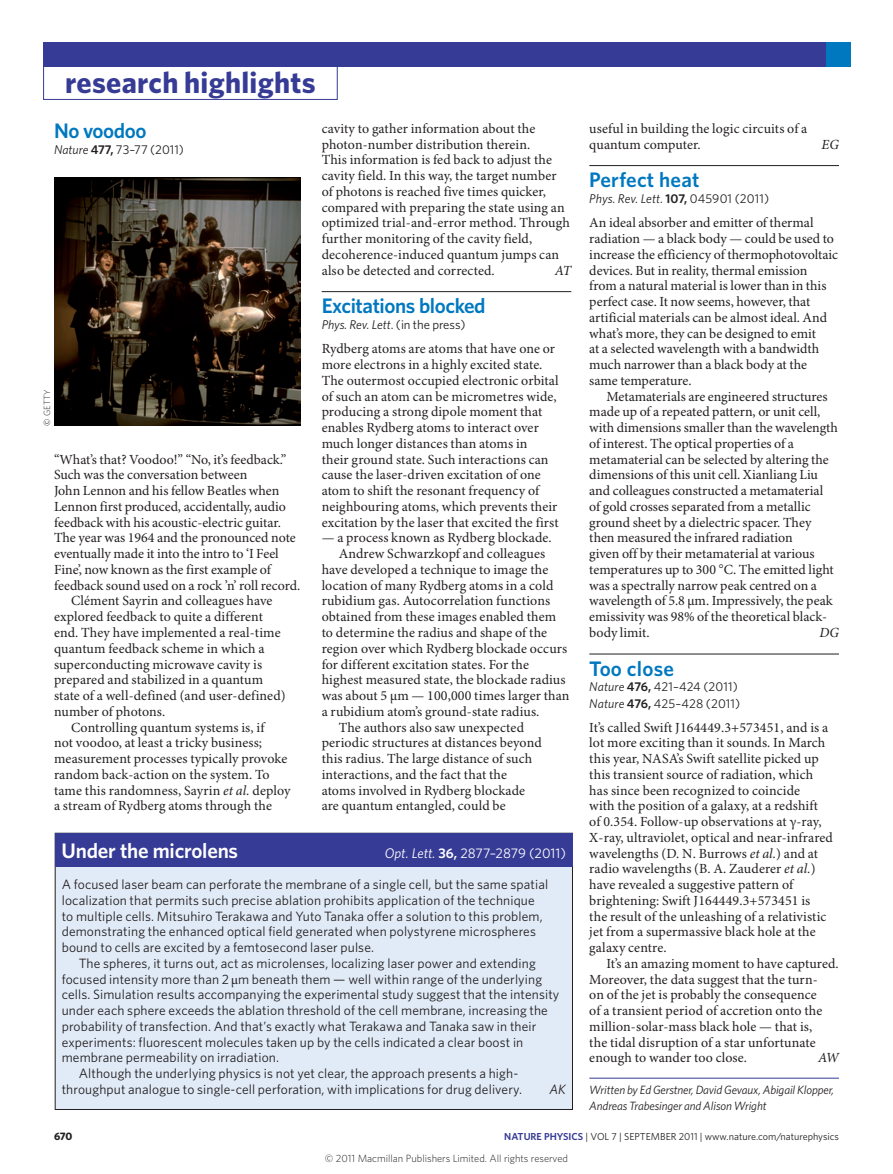
<style>
.page{position:relative;width:893px;height:1174px;background:#fff}
.page>*{position:absolute;margin:0;border:0;box-sizing:border-box;transform-origin:0 0}
.t1{font:700 30px "Whitney";letter-spacing:.01em;color:#363b95}
.Title_w_rule{font:600 21px "Whitney";letter-spacing:.01em;color:#0078c0}
.Title_w_rule-2{font:600 21px "Whitney";letter-spacing:-.02em;color:#0078c0}
.RH_box_title{font:600 21px "Whitney";letter-spacing:-.01em;color:#fff}
.Title{font:600 21px "Whitney";letter-spacing:-.02em;color:#0078c0}
.Body_text{font:13.95px/15.8px "Minion Pro";letter-spacing:.005em;color:#231f20}
.Body_first{font:13.95px/15.8px "Minion Pro";letter-spacing:.005em;color:#231f20}
.RH_box_title-2{font:13.95px "Whitney";color:#fff}
.Body_text-2{font:italic 13.95px "Minion Pro";letter-spacing:-.035em;color:#231f20}
.Box_body_text{font:13.5px/15.8px "Whitney";letter-spacing:.01em;color:#231f20}
.Box_body_first{font:13.5px/15.8px "Whitney";letter-spacing:.01em;color:#231f20}
.Box_body_text-2{font:italic 13.5px "Whitney";color:#231f20}
.Journal_DOI_ref{font:12.75px "Whitney";letter-spacing:.01em;color:#231f20}
.Journal_DOI_ref-2{font:italic 12.75px "Whitney";color:#231f20}
.Author_information{font:italic 12px/15.8px "Whitney";letter-spacing:-.01em;color:#231f20}
.t2{font:700 10.8px "Whitney";color:#231f20}
.t3{font:300 10.5px "Whitney";color:#231f20}
.t4{font:10.2px "Whitney";color:#231f20}
.Picture_credit{font:300 9px "Whitney";color:#231f20}
.s1{font-style:italic}
.s2{font-weight:600}
.s3{font-weight:400}
.s4{font-style:normal}
.s5{font-family:"Minion Pro"}
.s6{font-weight:600;font-style:normal}
.s7{font-weight:600;color:#363b95}
</style>
<div class="page">
<div style="left:43px;top:66px;width:295px;height:34px;border:1px solid #363b95"></div>
<div style="left:43px;top:43px;width:806px;height:24px;background:#363b95"></div>
<div style="left:826px;top:43px;width:24px;height:24px;background:#0078c0"></div>
<hr style="left:322px;top:291px;width:249px;height:1px;background:#231f20">
<hr style="left:589px;top:165px;width:250px;height:1px;background:#231f20">
<hr style="left:589px;top:654px;width:250px;height:1px;background:#231f20">
<hr style="left:589px;top:1078px;width:250px;height:1px;background:#363b95">
<div style="left:55px;top:833px;width:517px;height:276px;background:#e1ebf7"></div>
<div style="left:55px;top:833px;width:517px;height:34px;background:#363b95"></div>
<img style="left:54px;top:177px;width:247px;height:248px">
<p class="t1" style="left:65px;top:62px;width:252px">research highlights</p>
<p class="Title" style="left:54px;top:117px;width:94px">No voodoo</p>
<p class="Journal_DOI_ref" style="left:54px;top:141px;width:131px"><span class="s1">Nature</span> <span class="s2">477,</span> 73–77 (2011)</p>
<p class="Body_text" style="left:322px;top:121px;width:250px">cavity to gather information about the photon-number distribution therein.<br>This information is fed back to adjust the cavity field. In this way, the target number of photons is reached five times quicker, compared with preparing the state using an optimized trial-and-error method. Through further monitoring of the cavity field, decoherence-induced quantum jumps can also be detected and corrected.</p>
<p class="Body_text-2" style="left:555px;top:262px;width:18px">AT</p>
<p class="Picture_credit" style="left:41px;top:425px;width:37px;rotate:-90deg"><span class="s3">©</span> GETTY</p>
<p class="Body_first" style="left:54px;top:452px;width:248px">“What’s that? Voodoo!” “No, it’s feedback.” Such was the conversation between<br>John Lennon and his fellow Beatles when Lennon first produced, accidentally, audio feedback with his acoustic-electric guitar.<br>The year was 1964 and the pronounced note eventually made it into the intro to ‘I Feel Fine’, now known as the first example of feedback sound used on a rock ’n’ roll record.</p>
<p class="Body_text" style="left:54px;top:593px;width:233px;text-indent:17px">Clément Sayrin and colleagues have explored feedback to quite a different end. They have implemented a real-time quantum feedback scheme in which a superconducting microwave cavity is prepared and stabilized in a quantum state of a well-defined (and user-defined) number of photons.</p>
<p class="Body_text" style="left:54px;top:719px;width:238px;text-indent:17px">Controlling quantum systems is, if<br>not voodoo, at least a tricky business; measurement processes typically provoke random back-action on the system. To tame this randomness, Sayrin <span class="s1">et al.</span> deploy a stream of Rydberg atoms through the</p>
<p class="Title_w_rule-2" style="left:322px;top:292px;width:165px">Excitations blocked</p>
<p class="Journal_DOI_ref-2" style="left:322px;top:316px;width:145px">Phys. Rev. Lett<span class="s4">. (in the press)</span></p>
<p class="Body_first" style="left:322px;top:341px;width:239px">Rydberg atoms are atoms that have one or more electrons in a highly excited state.<br>The outermost occupied electronic orbital of such an atom can be micrometres wide, producing a strong dipole moment that enables Rydberg atoms to interact over much longer distances than atoms in<br>their ground state. Such interactions can cause the laser-driven excitation of one atom to shift the resonant frequency of neighbouring atoms, which prevents their excitation by the laser that excited the first</p>
<p class="Body_first" style="left:322px;top:530px;width:232px">— a process known as Rydberg blockade.</p>
<p class="Body_text" style="left:322px;top:546px;width:249px;text-indent:17px">Andrew Schwarzkopf and colleagues have developed a technique to image the location of many Rydberg atoms in a cold rubidium gas. Autocorrelation functions obtained from these images enabled them to determine the radius and shape of the region over which Rydberg blockade occurs for different excitation states. For the highest measured state, the blockade radius was about 5 μm — 100,000 times larger than a rubidium atom’s ground-state radius.</p>
<p class="Body_text" style="left:322px;top:719px;width:222px;text-indent:17px">The authors also saw unexpected periodic structures at distances beyond this radius. The large distance of such interactions, and the fact that the atoms involved in Rydberg blockade are quantum entangled, could be</p>
<p class="RH_box_title" style="left:62px;top:837px;width:178px">Under the microlens</p>
<p class="RH_box_title-2" style="left:385px;top:844px;width:183px"><span class="s1">Opt. Lett.</span> <span class="s2">36,</span> 2877–2879 (2011)</p>
<p class="Box_body_first" style="left:62px;top:876px;width:488px">A focused laser beam can perforate the membrane of a single cell, but the same spatial localization that permits such precise ablation prohibits application of the technique to multiple cells. Mitsuhiro Terakawa and Yuto Tanaka offer a solution to this problem, demonstrating the enhanced optical field generated when polystyrene microspheres bound to cells are excited by a femtosecond laser pulse.</p>
<p class="Box_body_text" style="left:62px;top:955px;width:499px;text-indent:17px">The spheres, it turns out, act as microlenses, localizing laser power and extending focused intensity more than 2 <span class="s5">μ</span>m beneath them — well within range of the underlying cells. Simulation results accompanying the experimental study suggest that the intensity under each sphere exceeds the ablation threshold of the cell membrane, increasing the probability of transfection. And that’s exactly what Terakawa and Tanaka saw in their experiments: fluorescent molecules taken up by the cells indicated a clear boost in membrane permeability on irradiation.</p>
<p class="Box_body_text" style="left:62px;top:1065px;width:462px;text-align:right">Although the underlying physics is not yet clear, the approach presents a high&shy;throughput analogue to single-cell perforation, with implications for drug delivery.</p>
<p class="Box_body_text-2" style="left:549px;top:1080px;width:18px">AK</p>
<p class="Body_text" style="left:589px;top:121px;width:220px">useful in building the logic circuits of a quantum computer.</p>
<p class="Body_text-2" style="left:821px;top:136px;width:19px">EG</p>
<p class="Title_w_rule" style="left:589px;top:166px;width:112px">Perfect heat</p>
<p class="Journal_DOI_ref-2" style="left:589px;top:190px;width:181px">Phys. Rev. Lett. <span class="s6">107,</span> <span class="s4">045901 (2011)</span></p>
<p class="Body_first" style="left:589px;top:215px;width:250px">An ideal absorber and emitter of thermal radiation — a black body — could be used to increase the efficiency of thermophotovoltaic devices. But in reality, thermal emission from a natural material is lower than in this perfect case. It now seems, however, that artificial materials can be almost ideal. And what’s more, they can be designed to emit<br>at a selected wavelength with a bandwidth much narrower than a black body at the same temperature.</p>
<p class="Body_text" style="left:589px;top:389px;width:250px;text-indent:17px">Metamaterials are engineered structures made up of a repeated pattern, or unit cell, with dimensions smaller than the wavelength of interest. The optical properties of a metamaterial can be selected by altering the dimensions of this unit cell. Xianliang Liu and colleagues constructed a metamaterial<br>of gold crosses separated from a metallic ground sheet by a dielectric spacer. They then measured the infrared radiation<br>given off by their metamaterial at various temperatures up to 300 C. The emitted light was a spectrally narrow peak centred on a wavelength of 5.8 μm. Impressively, the peak emissivity was 98% of the theoretical black&shy;body limit.</p>
<p class="Body_text-2" style="left:819px;top:624px;width:21px">DG</p>
<p class="Title_w_rule" style="left:589px;top:654px;width:86px">Too close</p>
<p class="Journal_DOI_ref" style="left:589px;top:678px;width:150px"><span class="s1">Nature</span> <span class="s2">476,</span> 421–424 (2011)</p>
<p class="Journal_DOI_ref" style="left:589px;top:694px;width:153px"><span class="s1">Nature</span> <span class="s2">476,</span> 425–428 (2011)</p>
<p class="Body_first" style="left:589px;top:719px;width:245px">It’s called Swift J164449.3+573451, and is a lot more exciting than it sounds. In March this year, NASA’s Swift satellite picked up this transient source of radiation, which has since been recognized to coincide<br>with the position of a galaxy, at a redshift<br>of 0.354. Follow-up observations at γ-ray, X-ray, ultraviolet, optical and near-infrared wavelengths (D. N. Burrows <span class="s1">et al.</span>) and at radio wavelengths (B. A. Zauderer <span class="s1">et al.</span>) have revealed a suggestive pattern of brightening: Swift J164449.3+573451 is<br>the result of the unleashing of a relativistic jet from a supermassive black hole at the galaxy centre.</p>
<p class="Body_text" style="left:589px;top:956px;width:251px;text-indent:17px">It’s an amazing moment to have captured.<br>Moreover, the data suggest that the turn-<br>on of the jet is probably the consequence<br>of a transient period of accretion onto the million-solar-mass black hole — that is,<br>the tidal disruption of a star unfortunate enough to wander too close.</p>
<p class="Body_text-2" style="left:818px;top:1049px;width:22px">AW</p>
<p class="Author_information" style="left:589px;top:1081px;width:246px">Written by Ed Gerstner, David Gevaux, Abigail Klopper,<br>Andreas Trabesinger and Alison Wright</p>
<p class="t2" style="left:54px;top:1129px;width:20px">670</p>
<p class="t4" style="left:504px;top:1129px;width:336px"><span class="s7">NATURE PHYSICS</span> | VOL 7 | SEPTEMBER 2011 | www.nature.com/naturephysics</p>
<p class="t3" style="left:325px;top:1151px;width:245px">© 2011 Macmillan Publishers Limited. All rights reserved</p>
</div>
